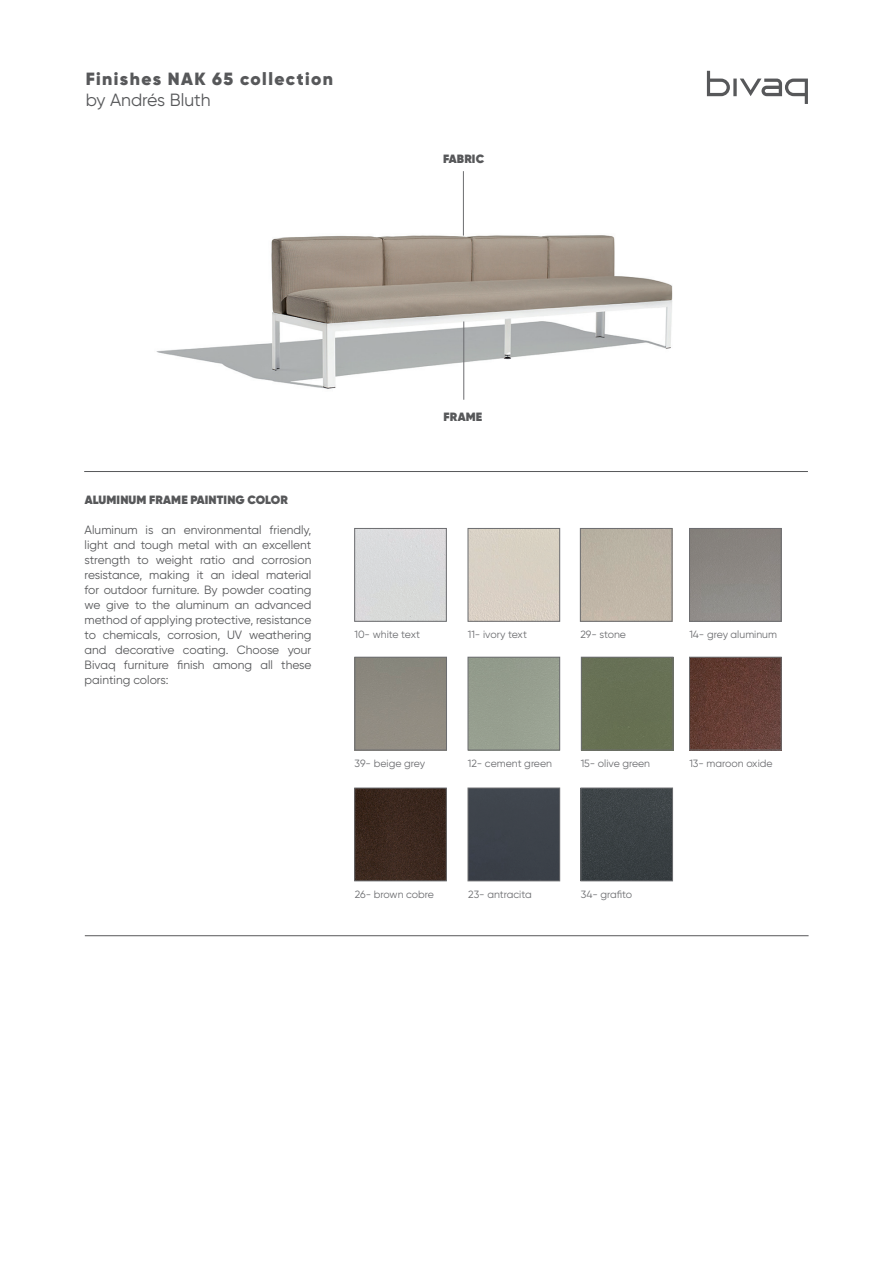
<style>
.page{position:relative;width:893px;height:1263px;background:#fff}
.page>*{position:absolute;margin:0;border:0;box-sizing:border-box;transform-origin:0 0}
.t1{font:900 17.7px "Gilroy";letter-spacing:.08em;color:#57585a}
.t2{font:17.7px "Gilroy";color:#57585a}
.t3{font:12px/15px "Gilroy";color:#57585a;text-align:justify}
.t4{font:800 12px "Gilroy";letter-spacing:.01em;color:#57585a}
.t5{font:10.5px "Gilroy";color:#6c6d70}
</style>
<div class="page">
<hr style="left:84px;top:471px;width:724px;height:1px;background:#57585a">
<hr style="left:85px;top:935px;width:724px;height:1px;background:#57585a">
<svg style="left:707px;top:71px;width:101px;height:33px"></svg>
<div style="left:582px;top:530px;width:88px;height:89px;background:#beb4a6"></div>
<div style="left:580px;top:528px;width:92px;height:93px;border:1px solid #6c6d70"></div>
<div style="left:354px;top:528px;width:93px;height:93px;border:1px solid #6c6d70"></div>
<div style="left:470px;top:530px;width:88px;height:89px;background:#d8d0c4"></div>
<div style="left:468px;top:528px;width:92px;height:93px;border:1px solid #6c6d70"></div>
<div style="left:689px;top:528px;width:92px;height:93px;border:1px solid #6c6d70"></div>
<div style="left:468px;top:657px;width:92px;height:93px;border:1px solid #6c6d70"></div>
<div style="left:583px;top:659px;width:88px;height:89px;background:#677054"></div>
<div style="left:581px;top:657px;width:92px;height:93px;border:1px solid #6c6d70"></div>
<div style="left:355px;top:657px;width:92px;height:93px;border:1px solid #6c6d70"></div>
<img style="left:691px;top:659px;width:88px;height:89px">
<div style="left:689px;top:657px;width:92px;height:93px;border:1px solid #6c6d70"></div>
<img style="left:356px;top:790px;width:89px;height:89px">
<div style="left:354px;top:788px;width:93px;height:93px;border:1px solid #6c6d70"></div>
<div style="left:470px;top:790px;width:88px;height:89px;background:#3d434b"></div>
<div style="left:468px;top:788px;width:92px;height:93px;border:1px solid #6c6d70"></div>
<div style="left:583px;top:790px;width:88px;height:89px;background:#3b4144"></div>
<div style="left:581px;top:788px;width:92px;height:93px;border:1px solid #6c6d70"></div>
<img style="left:156px;top:185px;width:517px;height:215px">
<hr style="left:463px;top:321px;width:1px;height:79px;background:#6c6d70">
<hr style="left:463px;top:171px;width:1px;height:65px;background:#6c6d70">
<h1 class="t1" style="left:86px;top:68px;width:249px">Finishes NAK 65 collection</h1>
<h1 class="t2" style="left:86px;top:89px;width:127px">by Andrés Bluth</h1>
<p class="t4" style="left:443px;top:151px;width:43px">FABRIC</p>
<p class="t4" style="left:85px;top:492px;width:205px">ALUMINUM FRAME PAINTING COLOR</p>
<p class="t3" style="left:85px;top:522px;width:228px">Aluminum is an environmental friendly, light and tough metal with an excellent strength to weight ratio and corrosion resistance, making it an ideal material for outdoor furniture. By powder coating we give to the aluminum an advanced method of applying protective, resistance to chemicals, corrosion, UV weathering and decorative coating. Choose your Bivaq furniture finish among all these painting colors:</p>
<p class="t4" style="left:444px;top:409px;width:40px">FRAME</p>
<p class="t5" style="left:354px;top:628px;width:67px">10- white text</p>
<p class="t5" style="left:468px;top:628px;width:61px">11- ivory text</p>
<p class="t5" style="left:689px;top:628px;width:89px">14- grey aluminum</p>
<p class="t5" style="left:580px;top:628px;width:47px">29- stone</p>
<p class="t5" style="left:355px;top:757px;width:72px">39- beige grey</p>
<p class="t5" style="left:468px;top:757px;width:86px">12- cement green</p>
<p class="t5" style="left:581px;top:757px;width:71px">15- olive green</p>
<p class="t5" style="left:689px;top:757px;width:85px">13- maroon oxide</p>
<p class="t5" style="left:355px;top:887px;width:81px">26- brown cobre</p>
<p class="t5" style="left:581px;top:887px;width:53px">34- grafito</p>
<p class="t5" style="left:468px;top:887px;width:65px">23- antracita</p>
</div>
